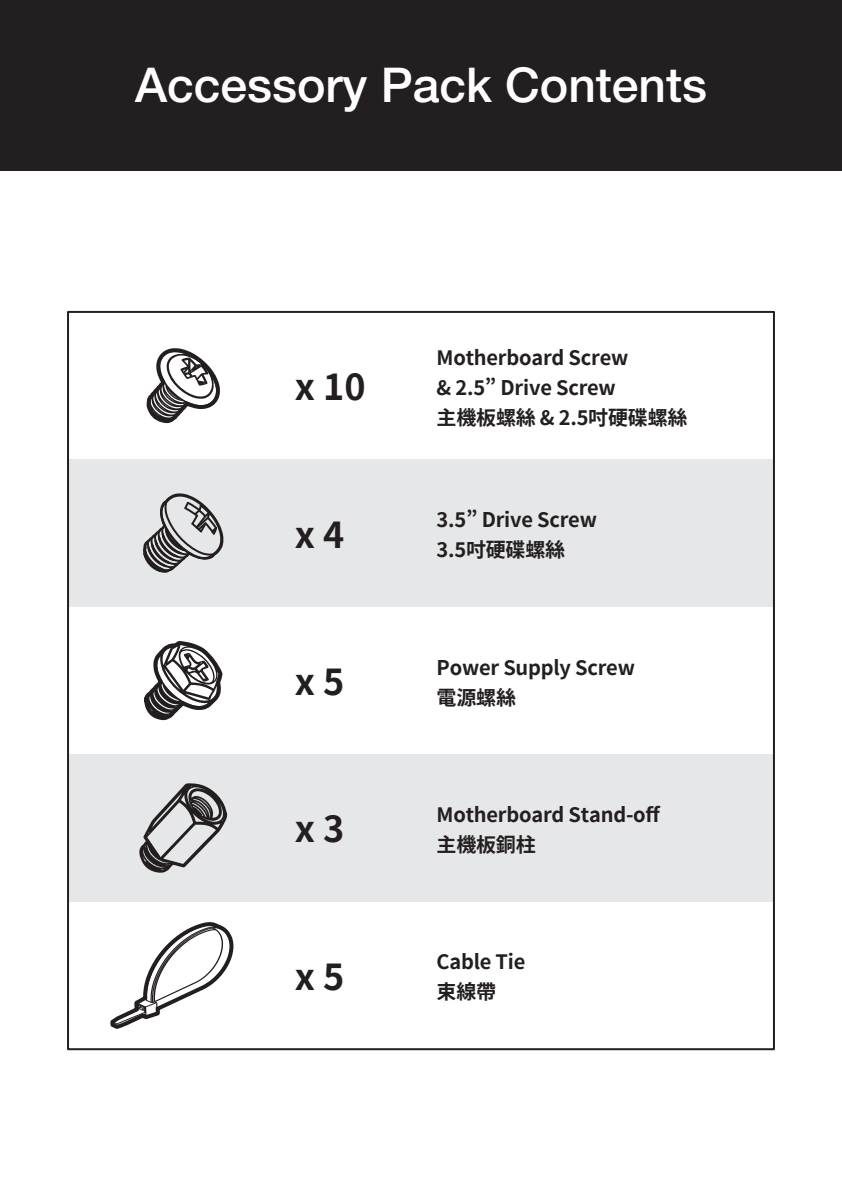
<style>
.page{position:relative;width:842px;height:1191px;background:#fff}
.page>*{position:absolute;margin:0;border:0;box-sizing:border-box;transform-origin:0 0}
.t1{font:500 48px "Helvetica Neue";color:#fff}
.t2{font:700 36px "Taipei Sans TC Beta";color:#231f20}
.t3{font:700 20px/30px "Taipei Sans TC Beta";letter-spacing:-.01em;color:#231f20}
</style>
<div class="page">
<div style="left:68px;top:459px;width:706px;height:148px;background:#e6e7e9"></div>
<div style="left:68px;top:754px;width:706px;height:147px;background:#e6e7e9"></div>
<svg style="left:143px;top:783px;width:85px;height:54px"></svg>
<svg style="left:143px;top:493px;width:81px;height:80px"></svg>
<svg style="left:146px;top:348px;width:74px;height:76px"></svg>
<svg style="left:144px;top:641px;width:79px;height:80px"></svg>
<svg style="left:107px;top:837px;width:129px;height:214px"></svg>
<div style="left:0;top:0;width:842px;height:170px;background:#231f20"></div>
<h1 class="t1" style="left:135px;top:56px;width:573px">Accessory Pack Contents</h1>
<h2 class="t2" style="left:295px;top:366px;width:72px">x 10</h2>
<h2 class="t2" style="left:295px;top:514px;width:51px">x 4</h2>
<h2 class="t2" style="left:295px;top:661px;width:51px">x 5</h2>
<h2 class="t2" style="left:295px;top:809px;width:51px">x 3</h2>
<h2 class="t2" style="left:295px;top:956px;width:51px">x 5</h2>
<p class="t3" style="left:437px;top:343px;width:252px">Motherboard Screw<br>&amp; 2.5” Drive Screw<br>主機板螺絲 &amp; 2.5吋硬碟螺絲</p>
<p class="t3" style="left:437px;top:505px;width:162px">3.5” Drive Screw<br>3.5吋硬碟螺絲</p>
<p class="t3" style="left:437px;top:652px;width:200px">Power Supply Screw電源螺絲</p>
<p class="t3" style="left:437px;top:800px;width:225px">Motherboard Stand-off主機板銅柱</p>
<p class="t3" style="left:437px;top:947px;width:90px">Cable Tie</p>
<p class="t3" style="left:437px;top:977px;width:61px">束線帶</p>
</div>
